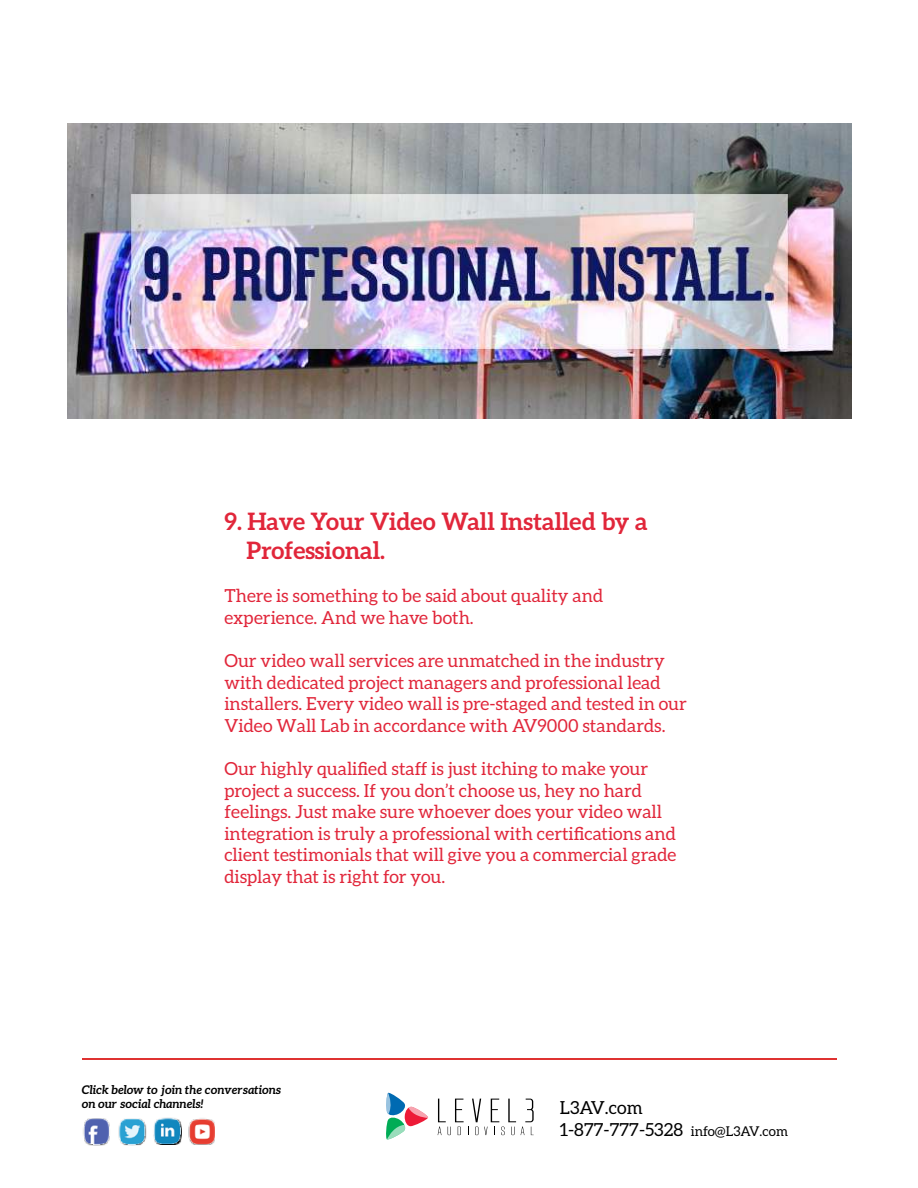
<style>
.page{position:relative;width:918px;height:1188px;background:#fff}
.page>*{position:absolute;margin:0;border:0;box-sizing:border-box;transform-origin:0 0}
.t1{font:700 24px/28.8px "Aleo";color:#e1263a}
.t2{font:18px/21.6px "Aleo";color:#e1263a}
.t3{font:18px/21.6px "Aleo";color:#000}
.t4{font:italic 700 12px/14.4px "Aleo";color:#000}
.s1{font-size:13.5px}
</style>
<div class="page">
<svg style="left:438px;top:1099px;width:96px;height:36px"></svg>
<svg style="left:386px;top:1092px;width:42px;height:48px"></svg>
<hr style="left:82px;top:1058px;width:754px;height:2px;background:#df3231">
<img style="left:83px;top:1118px;width:27px;height:28px">
<img style="left:119px;top:1118px;width:28px;height:28px">
<img style="left:153px;top:1117px;width:28px;height:28px">
<img style="left:188px;top:1118px;width:26px;height:26px">
<img style="left:68px;top:123px;width:784px;height:296px">
<h1 class="t1" style="left:247px;top:509px;width:403px;text-indent:-22px">9. Have Your Video Wall Installed by a<br>Professional.</h1>
<p class="t2" style="left:224px;top:586px;width:380px">There is something to be said about quality and experience. And we have both.</p>
<p class="t2" style="left:224px;top:651px;width:464px">Our video wall services are unmatched in the industry with dedicated project managers and professional lead installers. Every video wall is pre-staged and tested in our Video Wall Lab in accordance with AV9000 standards.</p>
<p class="t2" style="left:224px;top:759px;width:453px">Our highly qualified staff is just itching to make your project a success. If you don’t choose us, hey no hard feelings. Just make sure whoever does your video wall integration is truly a professional with certifications and client testimonials that will give you a commercial grade display that is right for you.</p>
<p class="t4" style="left:82px;top:1083px;width:201px">Click below to join the conversations on our social channels!</p>
<p class="t3" style="left:560px;top:1098px;width:230px">L3AV.com<br>1-877-777-5328 <span class="s1">info@L3AV.com</span></p>
</div>
